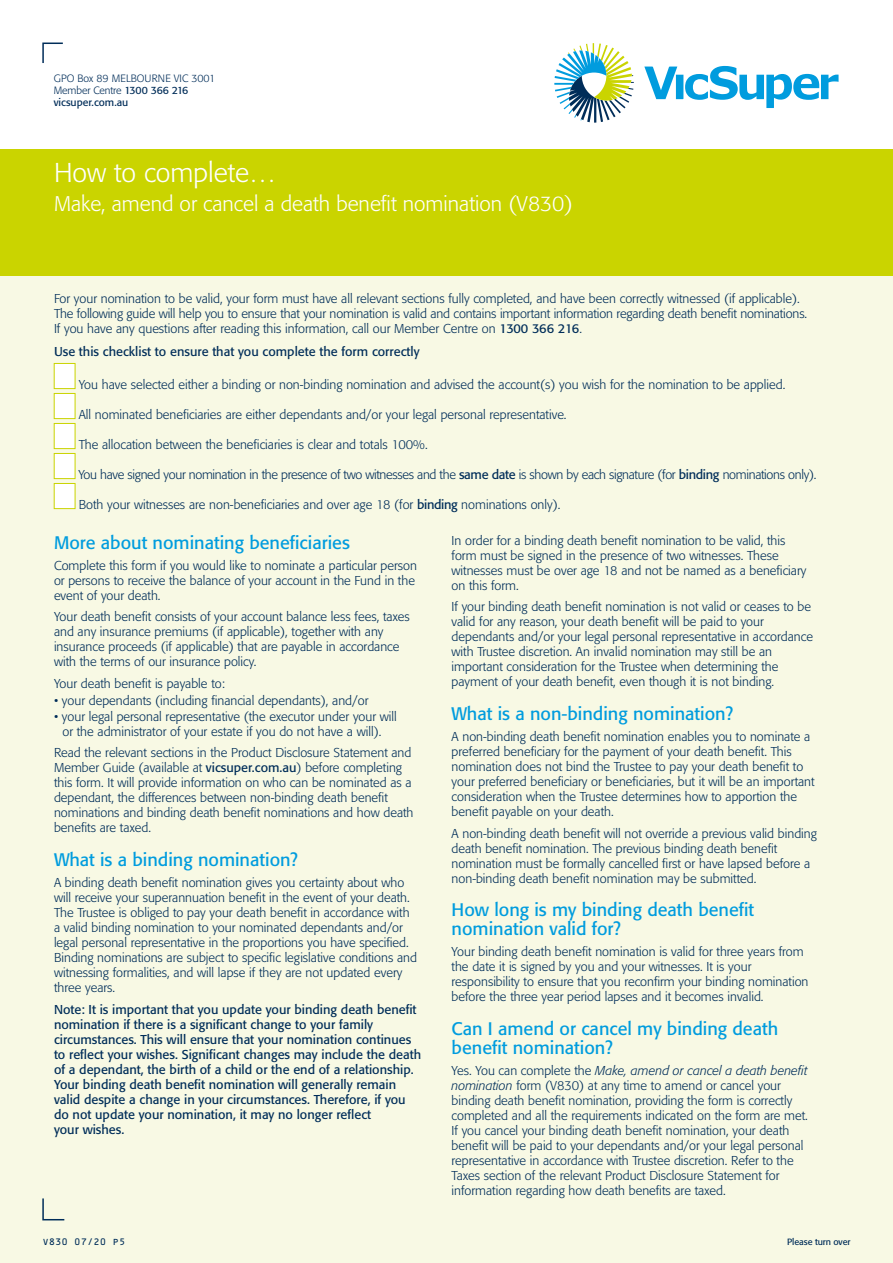
<style>
.page{position:relative;width:893px;height:1263px;background:#fff}
.page>*{position:absolute;margin:0;border:0;box-sizing:border-box;transform-origin:0 0}
.t1{font:300 27px "Formata";color:#fff}
.t2{font:300 21px "Formata";color:#fff}
.t3{font:18px/18.8px "Formata";color:#009cde}
.t4{font:300 12.75px/15px "Formata";color:#002d59}
.t5{font:12.75px/15px "Formata";color:#002d59}
.t6{font:300 12.75px "Formata";letter-spacing:-.025em;color:#002d59}
.t7{font:300 10.5px/12px "Formata";color:#002d59}
.t8{font:9px "Formata";letter-spacing:-.01em;color:#002d59}
.t9{font:9px "OCRB Std";letter-spacing:-.01em;color:#002d59}
.s1{font-weight:400}
.s2{font-style:italic}
</style>
<div class="page">
<div style="left:0;top:149px;width:893px;height:127px;background:#cad400"></div>
<div style="left:0;top:276px;width:893px;height:987px;background:#f8f9e4"></div>
<svg style="left:42px;top:42px;width:21px;height:21px"></svg>
<svg style="left:42px;top:1198px;width:23px;height:23px"></svg>
<svg style="left:554px;top:43px;width:80px;height:80px"></svg>
<svg style="left:644px;top:66px;width:194px;height:42px"></svg>
<div style="left:54px;top:363px;width:21px;height:26px;background:#fff;border:1px solid #cad400"></div>
<div style="left:54px;top:393px;width:21px;height:26px;background:#fff;border:1px solid #cad400"></div>
<div style="left:54px;top:423px;width:21px;height:26px;background:#fff;border:1px solid #cad400"></div>
<div style="left:54px;top:453px;width:21px;height:26px;background:#fff;border:1px solid #cad400"></div>
<div style="left:54px;top:483px;width:21px;height:26px;background:#fff;border:1px solid #cad400"></div>
<p class="t7" style="left:54px;top:72px;width:163px">GPO Box 89 MELBOURNE VIC 3001<br>Member Centre <span class="s1">1300 366 216 vicsuper.com.au</span></p>
<h1 class="t1" style="left:54px;top:156px;width:224px">How to complete…</h1>
<h2 class="t2" style="left:54px;top:192px;width:520px">Make, amend or cancel a death benefit nomination (V830)</h2>
<p class="t4" style="left:54px;top:291px;width:755px">For your nomination to be valid, your form must have all relevant sections fully completed, and have been correctly witnessed (if applicable).<br>The following guide will help you to ensure that your nomination is valid and contains important information regarding death benefit nominations.<br>If you have any questions after reading this information, call our Member Centre on <span class="s1">1300 366 216</span>.</p>
<p class="t5" style="left:54px;top:344px;width:367px">Use this checklist to ensure that you complete the form correctly</p>
<p class="t4" style="left:79px;top:377px;width:708px">You have selected either a binding or non-binding nomination and advised the account(s) you wish for the nomination to be applied.</p>
<p class="t4" style="left:79px;top:407px;width:489px">All nominated beneficiaries are either dependants and/or your legal personal representative.</p>
<p class="t4" style="left:79px;top:437px;width:350px">The allocation between the beneficiaries is clear and totals 100%.</p>
<p class="t6" style="left:78px;top:467px;width:739px">You have signed your nomination in the presence of two witnesses and the <span class="s1">same date</span> is shown by each signature (for <span class="s1">binding</span> nominations only).</p>
<p class="t4" style="left:79px;top:497px;width:483px">Both your witnesses are non-beneficiaries and over age 18 (for <span class="s1">binding</span> nominations only).</p>
<h3 class="t3" style="left:54px;top:533px;width:297px">More about nominating beneficiaries</h3>
<p class="t4" style="left:54px;top:558px;width:364px">Complete this form if you would like to nominate a particular person or persons to receive the balance of your account in the Fund in the event of your death.</p>
<p class="t4" style="left:54px;top:609px;width:357px">Your death benefit consists of your account balance less fees, taxes and any insurance premiums (if applicable), together with any insurance proceeds (if applicable) that are payable in accordance with the terms of our insurance policy.</p>
<p class="t4" style="left:54px;top:676px;width:172px">Your death benefit is payable to:</p>
<p class="t4" style="left:54px;top:693px;width:316px">• your dependants (including financial dependants), and/or</p>
<p class="t4" style="left:54px;top:709px;width:344px;text-align:center">• your legal personal representative (the executor under your will or the administrator of your estate if you do not have a will).</p>
<p class="t4" style="left:54px;top:745px;width:361px">Read the relevant sections in the Product Disclosure Statement and Member Guide (available at <span class="s1">vicsuper.com.au</span>) before completing this form. It will provide information on who can be nominated as a dependant, the differences between non-binding death benefit nominations and binding death benefit nominations and how death benefits are taxed.</p>
<h3 class="t3" style="left:54px;top:850px;width:246px">What is a binding nomination?</h3>
<p class="t4" style="left:54px;top:875px;width:364px">A binding death benefit nomination gives you certainty about who will receive your superannuation benefit in the event of your death.<br>The Trustee is obliged to pay your death benefit in accordance with a valid binding nomination to your nominated dependants and/or legal personal representative in the proportions you have specified.<br>Binding nominations are subject to specific legislative conditions and witnessing formalities, and will lapse if they are not updated every three years.</p>
<p class="t5" style="left:54px;top:1002px;width:369px">Note: It is important that you update your binding death benefit nomination if there is a significant change to your family circumstances. This will ensure that your nomination continues to reflect your wishes. Significant changes may include the death of a dependant, the birth of a child or the end of a relationship.<br>Your binding death benefit nomination will generally remain valid despite a change in your circumstances. Therefore, if you do not update your nomination, it may no longer reflect<br>your wishes.</p>
<p class="t4" style="left:452px;top:533px;width:356px">In order for a binding death benefit nomination to be valid, this form must be signed in the presence of two witnesses. These witnesses must be over age 18 and not be named as a beneficiary on this form.</p>
<p class="t4" style="left:452px;top:599px;width:363px">If your binding death benefit nomination is not valid or ceases to be valid for any reason, your death benefit will be paid to your dependants and/or your legal personal representative in accordance with Trustee discretion. An invalid nomination may still be an important consideration for the Trustee when determining the payment of your death benefit, even though it is not binding.</p>
<h3 class="t3" style="left:452px;top:704px;width:283px">What is a non-binding nomination?</h3>
<p class="t4" style="left:452px;top:729px;width:364px">A non-binding death benefit nomination enables you to nominate a preferred beneficiary for the payment of your death benefit. This nomination does not bind the Trustee to pay your death benefit to your preferred beneficiary or beneficiaries, but it will be an important consideration when the Trustee determines how to apportion the benefit payable on your death.</p>
<p class="t4" style="left:452px;top:826px;width:367px">A non-binding death benefit will not override a previous valid binding death benefit nomination. The previous binding death benefit nomination must be formally cancelled first or have lapsed before a non-binding death benefit nomination may be submitted.</p>
<h3 class="t3" style="left:452px;top:900px;width:304px">How long is my binding death benefit nomination valid for?</h3>
<p class="t4" style="left:452px;top:944px;width:358px">Your binding death benefit nomination is valid for three years from the date it is signed by you and your witnesses. It is your responsibility to ensure that you reconfirm your binding nomination before the three year period lapses and it becomes invalid.</p>
<h3 class="t3" style="left:452px;top:1019px;width:328px">Can I amend or cancel my binding death benefit nomination?</h3>
<p class="t4" style="left:452px;top:1063px;width:358px">Yes. You can complete the <span class="s2">Make, amend or cancel a death benefit nomination</span> form (V830) at any time to amend or cancel your binding death benefit nomination, providing the form is correctly completed and all the requirements indicated on the form are met.<br>If you cancel your binding death benefit nomination, your death benefit will be paid to your dependants and/or your legal personal representative in accordance with Trustee discretion. Refer to the Taxes section of the relevant Product Disclosure Statement for information regarding how death benefits are taxed.</p>
<p class="t8" style="left:787px;top:1237px;width:65px">Please turn over</p>
<p class="t9" style="left:42px;top:1237px;width:85px">V830 07/20 P5</p>
</div>
